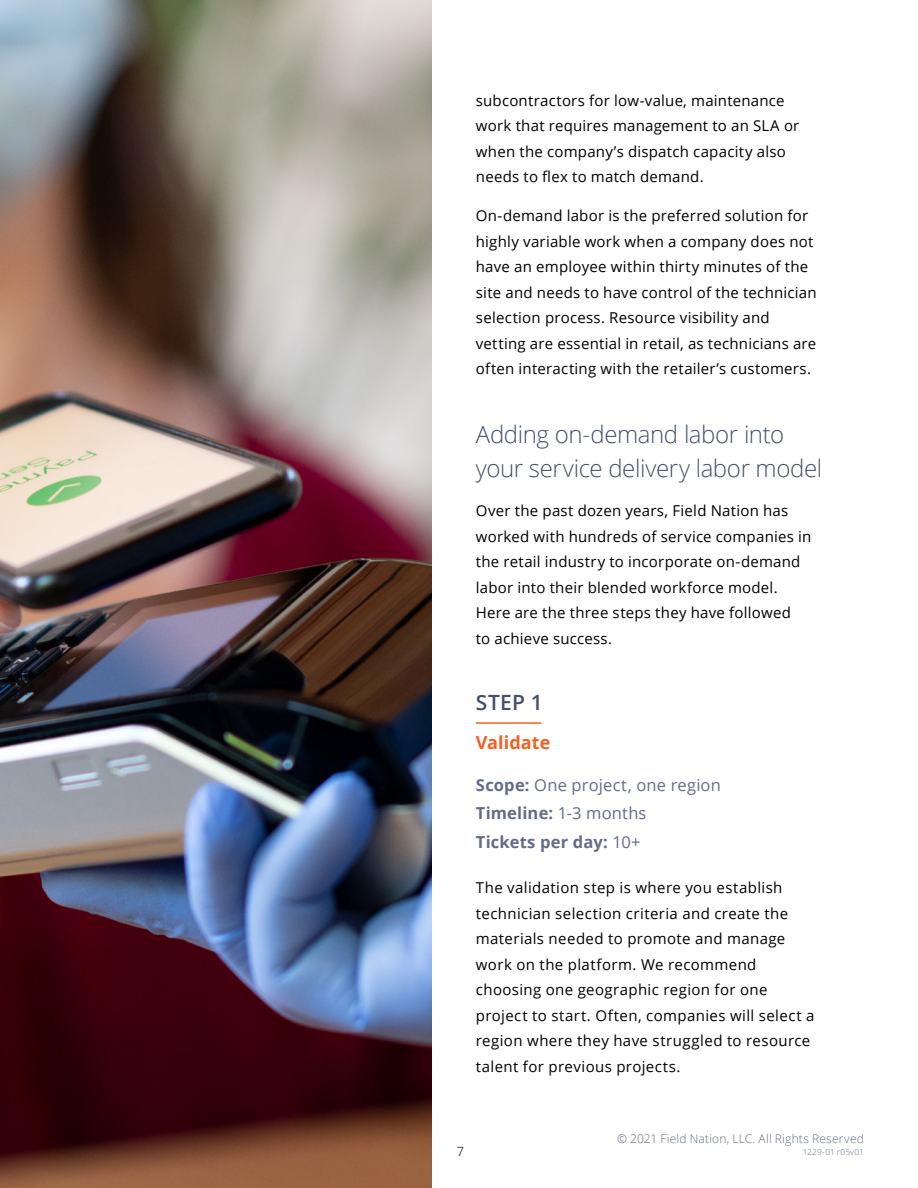
<style>
.page{position:relative;width:918px;height:1188px;background:#fff}
.page>*{position:absolute;margin:0;border:0;box-sizing:border-box;transform-origin:0 0}
.t1{font:300 24px/34.5px "Open Sans";letter-spacing:-.015em;color:#454e6e}
.t2{font:600 21px "Open Sans";color:#454e6e}
.t3{font:700 18px "Open Sans";letter-spacing:.005em;color:#f16122}
.t4{font:16.5px/28.5px "Open Sans";letter-spacing:.01em;color:#636b88}
.t5{font:15px/25.5px "Open Sans";letter-spacing:.02em;color:#000}
.t6{font:12.75px "Open Sans";color:#454e6e}
.t7{font:300 12px "Open Sans";letter-spacing:.015em;color:#636b88}
.t8{font:300 8.25px "Open Sans";letter-spacing:.015em;color:#636b88}
.s1{font-weight:700}
</style>
<div class="page">
<img style="left:0;top:0;width:432px;height:1188px">
<hr style="left:476px;top:722px;width:65px;height:2px;background:#f16122">
<p class="t5" style="left:476px;top:87px;width:325px">subcontractors for low-value, maintenance work that requires management to an SLA or when the company’s dispatch capacity also needs to flex to match demand.</p>
<p class="t5" style="left:476px;top:203px;width:342px">On-demand labor is the preferred solution for highly variable work when a company does not have an employee within thirty minutes of the site and needs to have control of the technician selection process. Resource visibility and vetting are essential in retail, as technicians are often interacting with the retailer’s customers.</p>
<h1 class="t1" style="left:476px;top:416px;width:348px">Adding on-demand labor into your service delivery labor model</h1>
<p class="t5" style="left:476px;top:498px;width:337px">Over the past dozen years, Field Nation has worked with hundreds of service companies in the retail industry to incorporate on-demand labor into their blended workforce model.<br>Here are the three steps they have followed<br>to achieve success.</p>
<h2 class="t2" style="left:476px;top:688px;width:69px">STEP 1</h2>
<p class="t3" style="left:476px;top:729px;width:76px">Validate</p>
<p class="t4" style="left:476px;top:770px;width:247px"><span class="s1">Scope:</span> One project, one region<br><span class="s1">Timeline:</span> 1-3 months<br><span class="s1">Tickets per day:</span> 10+</p>
<p class="t5" style="left:476px;top:875px;width:340px">The validation step is where you establish technician selection criteria and create the materials needed to promote and manage work on the platform. We recommend choosing one geographic region for one project to start. Often, companies will select a region where they have struggled to resource talent for previous projects.</p>
<p class="t6" style="left:457px;top:1142px;width:9px">7</p>
<p class="t7" style="left:617px;top:1131px;width:248px">© 2021 Field Nation, LLC. All Rights Reserved</p>
<p class="t8" style="left:803px;top:1147px;width:63px">1229-01 r05v01</p>
</div>
